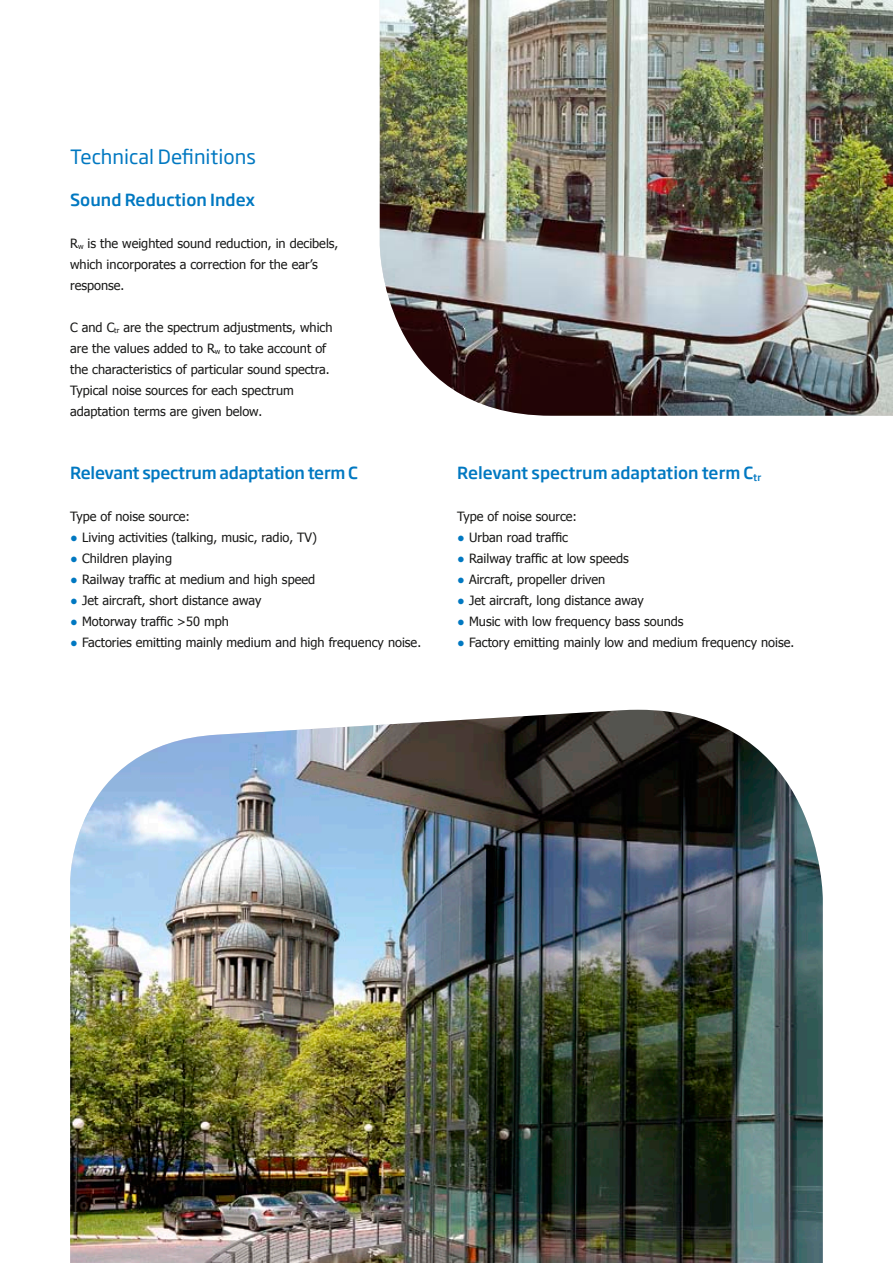
<style>
.page{position:relative;width:893px;height:1263px;background:#fff}
.page>*{position:absolute;margin:0;border:0;box-sizing:border-box;transform-origin:0 0}
.t1{font:19.5px "Soho Gothic Pro";color:#0078c1}
.t2{font:500 16.5px "Soho Gothic Pro";letter-spacing:-.01em;color:#0078c1}
.t3{font:12.75px/21px "Tahoma";color:#191918}
.s1{color:#0078c1}
</style>
<div class="page">
<img style="left:380px;top:0;width:513px;height:416px">
<img style="left:70px;top:710px;width:753px;height:553px">
<h1 class="t1" style="left:70px;top:141px;width:187px">Technical Definitions</h1>
<p class="t2" style="left:70px;top:187px;width:187px">Sound Reduction Index</p>
<p class="t3" style="left:70px;top:232px;width:270px">R<sub>w</sub> is the weighted sound reduction, in decibels, which incorporates a correction for the ear’s response.</p>
<p class="t3" style="left:70px;top:316px;width:264px">C and C<sub>tr</sub> are the spectrum adjustments, which are the values added to R<sub>w</sub> to take account of the characteristics of particular sound spectra.<br>Typical noise sources for each spectrum adaptation terms are given below.</p>
<p class="t2" style="left:70px;top:460px;width:289px">Relevant spectrum adaptation term C</p>
<p class="t3" style="left:70px;top:505px;width:122px">Type of noise source:</p>
<p class="t3" style="left:70px;top:526px;width:248px"><span class="s1">●</span> Living activities (talking, music, radio, TV)</p>
<p class="t3" style="left:70px;top:547px;width:103px"><span class="s1">●</span> Children playing</p>
<p class="t3" style="left:70px;top:568px;width:247px"><span class="s1">●</span> Railway traffic at medium and high speed</p>
<p class="t3" style="left:70px;top:589px;width:193px"><span class="s1">●</span> Jet aircraft, short distance away</p>
<p class="t3" style="left:70px;top:610px;width:160px"><span class="s1">●</span> Motorway traffic &gt;50 mph</p>
<p class="t3" style="left:70px;top:631px;width:353px"><span class="s1">●</span> Factories emitting mainly medium and high frequency noise.</p>
<p class="t2" style="left:457px;top:460px;width:306px">Relevant spectrum adaptation term C<sub>tr</sub></p>
<p class="t3" style="left:457px;top:505px;width:122px">Type of noise source:</p>
<p class="t3" style="left:457px;top:526px;width:112px"><span class="s1">●</span> Urban road traffic</p>
<p class="t3" style="left:457px;top:547px;width:173px"><span class="s1">●</span> Railway traffic at low speeds</p>
<p class="t3" style="left:457px;top:568px;width:150px"><span class="s1">●</span> Aircraft, propeller driven</p>
<p class="t3" style="left:457px;top:589px;width:188px"><span class="s1">●</span> Jet aircraft, long distance away</p>
<p class="t3" style="left:457px;top:610px;width:228px"><span class="s1">●</span> Music with low frequency bass sounds</p>
<p class="t3" style="left:457px;top:631px;width:339px"><span class="s1">●</span> Factory emitting mainly low and medium frequency noise.</p>
</div>
